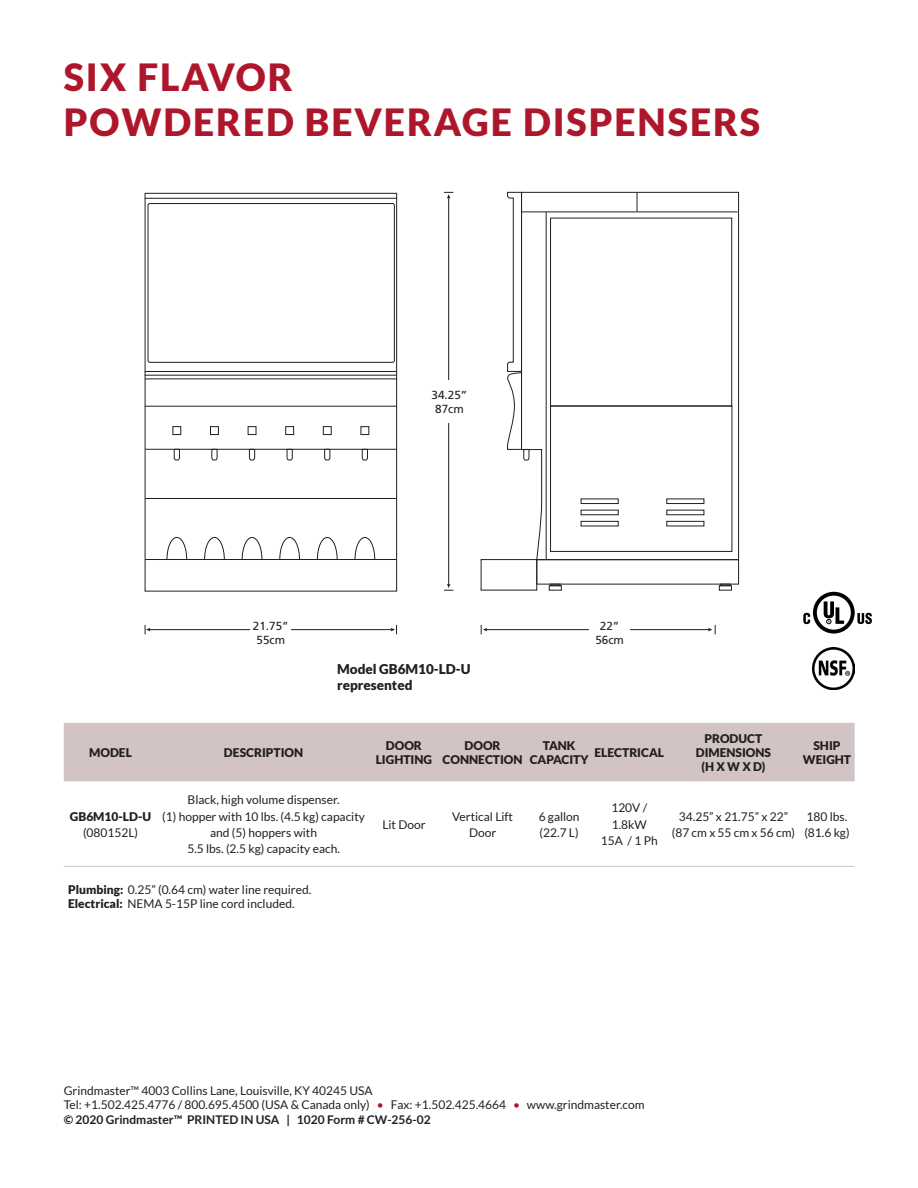
<style>
.page{position:relative;width:918px;height:1188px;background:#fff}
.page>*{position:absolute;margin:0;border:0;box-sizing:border-box;transform-origin:0 0}
.t1{font:900 37.5px/45px "Lato";letter-spacing:.05em;color:#ae172b}
.t2{font:900 13.5px/16.2px "Lato";color:#231f20}
.t3{font:12px/16.2px "Lato";color:#231f20;text-align:center}
.t4{font:900 12px/14.4px "Lato";color:#231f20;text-align:center}
.t5{font:11.7px/14.1px "Frutiger LT Std";color:#231f20;text-align:center}
.s1{font-weight:900}
.s2{color:#ae172b}
.s3{font-weight:700}
</style>
<div class="page">
<img style="left:812px;top:648px;width:42px;height:41px">
<svg style="left:803px;top:592px;width:69px;height:42px"></svg>
<div style="left:145px;top:193px;width:252px;height:399px;border:1px solid #231f20"></div>
<hr style="left:145px;top:449px;width:251px;height:1px;background:#231f20">
<hr style="left:145px;top:498px;width:251px;height:1px;background:#231f20">
<hr style="left:145px;top:559px;width:251px;height:1px;background:#231f20">
<svg style="left:530px;top:191px;width:210px;height:370px"></svg>
<div style="left:148px;top:203px;width:247px;height:160px;border:1px solid #231f20;border-radius:2px"></div>
<hr style="left:521px;top:211px;width:217px;height:1px;background:#231f20">
<div style="left:549px;top:585px;width:13px;height:6px;border:1px solid #231f20"></div>
<div style="left:719px;top:585px;width:13px;height:6px;border:1px solid #231f20"></div>
<hr style="left:448px;top:197px;width:1px;height:388px;background:#231f20">
<div style="left:428px;top:380px;width:41px;height:43px;background:#fff"></div>
<svg style="left:444px;top:192px;width:9px;height:7px"></svg>
<svg style="left:444px;top:584px;width:9px;height:7px"></svg>
<hr style="left:149px;top:629px;width:243px;height:1px;background:#231f20">
<svg style="left:145px;top:625px;width:5px;height:9px"></svg>
<svg style="left:391px;top:625px;width:6px;height:9px"></svg>
<div style="left:250px;top:612px;width:41px;height:42px;background:#fff"></div>
<hr style="left:486px;top:629px;width:223px;height:1px;background:#231f20">
<svg style="left:481px;top:625px;width:6px;height:9px"></svg>
<svg style="left:708px;top:625px;width:8px;height:9px"></svg>
<div style="left:589px;top:612px;width:41px;height:42px;background:#fff"></div>
<div style="left:323px;top:426px;width:9px;height:9px;border:1px solid #231f20"></div>
<svg style="left:323px;top:448px;width:8px;height:13px"></svg>
<div style="left:360px;top:426px;width:9px;height:9px;border:1px solid #231f20"></div>
<svg style="left:361px;top:448px;width:7px;height:13px"></svg>
<div style="left:210px;top:426px;width:9px;height:9px;border:1px solid #231f20"></div>
<svg style="left:211px;top:448px;width:7px;height:13px"></svg>
<div style="left:172px;top:426px;width:9px;height:9px;border:1px solid #231f20"></div>
<svg style="left:173px;top:448px;width:7px;height:13px"></svg>
<div style="left:248px;top:426px;width:9px;height:9px;border:1px solid #231f20"></div>
<svg style="left:248px;top:448px;width:8px;height:13px"></svg>
<div style="left:285px;top:426px;width:9px;height:9px;border:1px solid #231f20"></div>
<svg style="left:286px;top:448px;width:7px;height:13px"></svg>
<div style="left:536px;top:559px;width:203px;height:26px;border:1px solid #231f20"></div>
<div style="left:581px;top:498px;width:38px;height:6px;border:1px solid #231f20"></div>
<div style="left:666px;top:498px;width:38px;height:6px;border:1px solid #231f20"></div>
<div style="left:581px;top:510px;width:38px;height:5px;border:1px solid #231f20"></div>
<div style="left:666px;top:510px;width:38px;height:5px;border:1px solid #231f20"></div>
<div style="left:581px;top:521px;width:38px;height:5px;border:1px solid #231f20"></div>
<div style="left:666px;top:521px;width:38px;height:5px;border:1px solid #231f20"></div>
<hr style="left:145px;top:198px;width:251px;height:1px;background:#231f20">
<hr style="left:145px;top:371px;width:251px;height:1px;background:#231f20">
<hr style="left:145px;top:375px;width:251px;height:1px;background:#231f20">
<hr style="left:145px;top:378px;width:252px;height:1px;background:#231f20">
<hr style="left:145px;top:406px;width:252px;height:1px;background:#231f20">
<svg style="left:166px;top:537px;width:22px;height:22px"></svg>
<svg style="left:204px;top:537px;width:21px;height:22px"></svg>
<svg style="left:241px;top:537px;width:22px;height:22px"></svg>
<svg style="left:279px;top:537px;width:21px;height:22px"></svg>
<svg style="left:316px;top:537px;width:22px;height:22px"></svg>
<svg style="left:354px;top:537px;width:22px;height:22px"></svg>
<svg style="left:507px;top:191px;width:23px;height:270px"></svg>
<div style="left:550px;top:218px;width:182px;height:189px;border:1px solid #231f20"></div>
<div style="left:550px;top:406px;width:182px;height:146px;border:1px solid #231f20"></div>
<svg style="left:637px;top:192px;width:1px;height:20px"></svg>
<div style="left:481px;top:559px;width:56px;height:32px;border:1px solid #231f20"></div>
<hr style="left:546px;top:212px;width:1px;height:347px;background:#231f20">
<div style="left:64px;top:723px;width:791px;height:58px;background:#d2c4c5"></div>
<hr style="left:64px;top:866px;width:93px;height:1px;background:#d2c4c5">
<hr style="left:157px;top:866px;width:213px;height:1px;background:#d2c4c5">
<hr style="left:370px;top:866px;width:68px;height:1px;background:#d2c4c5">
<hr style="left:438px;top:866px;width:89px;height:1px;background:#d2c4c5">
<hr style="left:527px;top:866px;width:64px;height:1px;background:#d2c4c5">
<hr style="left:591px;top:866px;width:77px;height:1px;background:#d2c4c5">
<hr style="left:668px;top:866px;width:131px;height:1px;background:#d2c4c5">
<hr style="left:799px;top:866px;width:56px;height:1px;background:#d2c4c5">
<h1 class="t1" style="left:64px;top:54px;width:698px">SIX FLAVOR<br>POWDERED BEVERAGE DISPENSERS</h1>
<p class="t5" style="left:432px;top:388px;width:37px">34.25”<br>87cm</p>
<p class="t5" style="left:253px;top:619px;width:37px">21.75”<br>55cm</p>
<p class="t5" style="left:595px;top:619px;width:30px">22”<br>56cm</p>
<p class="t2" style="left:337px;top:660px;width:135px">Model GB6M10-LD-U represented</p>
<p class="t4" style="left:89px;top:745px;width:44px">MODEL</p>
<p class="t4" style="left:224px;top:745px;width:81px">DESCRIPTION</p>
<p class="t4" style="left:376px;top:738px;width:58px">DOOR<br>LIGHTING</p>
<p class="t4" style="left:443px;top:738px;width:81px">DOOR<br>CONNECTION</p>
<p class="t4" style="left:530px;top:738px;width:60px">TANK<br>CAPACITY</p>
<p class="t4" style="left:594px;top:745px;width:71px">ELECTRICAL</p>
<p class="t4" style="left:696px;top:731px;width:77px">PRODUCT<br>DIMENSIONS (H X W X D)</p>
<p class="t4" style="left:803px;top:738px;width:50px">SHIP<br>WEIGHT</p>
<p class="t4" style="left:70px;top:809px;width:83px">GB6M10-LD-U</p>
<p class="t3" style="left:83px;top:824px;width:57px">(080152L)</p>
<p class="t3" style="left:162px;top:792px;width:204px">Black, high volume dispenser.<br>(1) hopper with 10 lbs. (4.5 kg) capacity and (5) hoppers with<br>5.5 lbs. (2.5 kg) capacity each.</p>
<p class="t3" style="left:68px;top:882px;width:245px;line-height:14.4px;text-align:left"><span class="s1">Plumbing:</span> 0.25” (0.64 cm) water line required.<br><span class="s1">Electrical:</span> NEMA 5-15P line cord included.</p>
<p class="t3" style="left:382px;top:816px;width:45px">Lit Door</p>
<p class="t3" style="left:452px;top:808px;width:62px">Vertical Lift<br>Door</p>
<p class="t3" style="left:539px;top:808px;width:42px;text-align:left">6 gallon (22.7 L)</p>
<p class="t3" style="left:601px;top:800px;width:58px">120V /<br>1.8kW<br>15A / 1 Ph</p>
<p class="t3" style="left:672px;top:808px;width:125px">34.25” x 21.75” x 22” (87 cm x 55 cm x 56 cm)</p>
<p class="t3" style="left:804px;top:808px;width:47px;text-align:left">180 lbs. (81.6 kg)</p>
<p class="t3" style="left:64px;top:1083px;width:582px;line-height:14.7px;text-align:left">Grindmaster™ 4003 Collins Lane, Louisville, KY 40245 USA<br>Tel: +1.502.425.4776 / 800.695.4500 (USA &amp; Canada only) <span class="s2">•</span> Fax: +1.502.425.4664 <span class="s2">•</span> www.grindmaster.com <span class="s3">© 2020 Grindmaster™ PRINTED IN USA | 1020 Form # CW-256-02</span></p>
</div>
